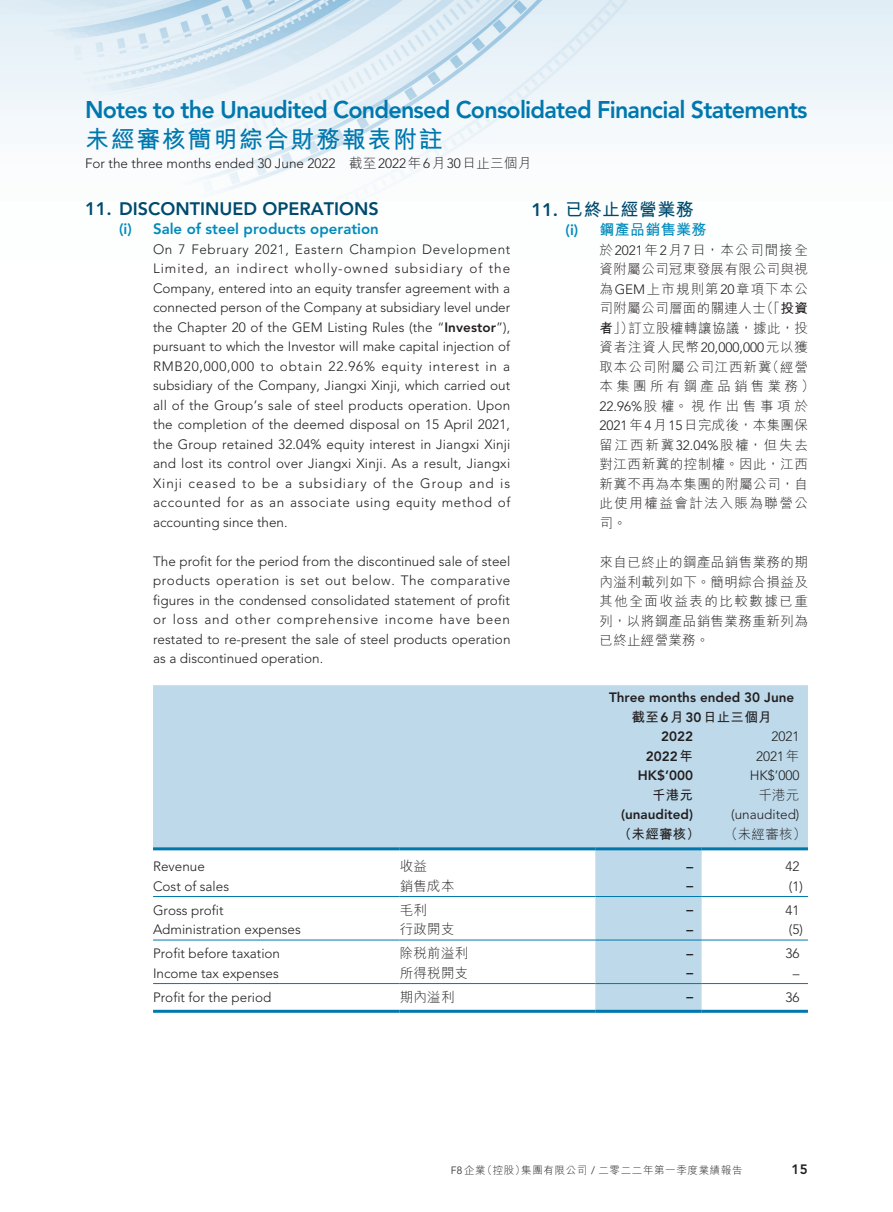
<style>
.page{position:relative;width:893px;height:1212px;background:#fff}
.page>*{position:absolute;margin:0;border:0;box-sizing:border-box;transform-origin:0 0}
.t1{font:800 24px "Avenir LT Std";letter-spacing:-.035em;color:#0078ae}
.t2{font:700 24px "M Hei HK";letter-spacing:.07em;color:#0078ae}
._01_H1_E{font:800 18px "Avenir LT Std";color:#004a6e}
._001_H1_C{font:700 18px "M Hei HK";letter-spacing:.02em;color:#004a6e}
._02_H2_E{font:800 15px "Avenir LT Std";color:#018abb}
._002_H2_C{font:700 15px "M Hei HK";letter-spacing:.02em;color:#018abb}
._00_txt_E{font:300 13.5px/19.5px "Avenir LT Std";color:#231f20;text-align:justify}
._000_txt_C{font:300 13.5px/19.5px "M Hei HK";letter-spacing:.065em;color:#231f20}
._50_Table_txt{font:300 13.5px "Avenir LT Std";color:#231f20}
._000_txt_C-2{font:300 13.5px/19.5px "M Hei HK";letter-spacing:.035em;color:#231f20;text-align:justify}
._50_Table_txt-2{font:800 13.5px "Avenir LT Std";color:#231f20}
._50_Table_txt-3{font:700 13.5px "M Hei HK";letter-spacing:.02em;color:#231f20}
._50_Table_txt-4{font:300 13.5px "M Hei HK";letter-spacing:.02em;color:#231f20}
.t3{font:300 10.5px "M Hei HK";letter-spacing:.06em;color:#231f20}
.s1{font-family:"M Hei HK"}
.s2{font-weight:800}
.s3{font-family:"Avenir LT Std";font-weight:800}
.s4{font-family:"Avenir LT Std"}
.s5{font-weight:700}
.s6{font-family:"M Hei HK";font-weight:700}
</style>
<div class="page">
<img style="left:0;top:0;width:893px;height:195px">
<svg style="left:153px;top:685px;width:655px;height:325px;fill:#bdd9ea"></svg>
<hr style="left:153px;top:847px;width:247px;height:3px;background:#0078ae">
<hr style="left:400px;top:847px;width:195px;height:3px;background:#0078ae">
<hr style="left:595px;top:847px;width:107px;height:3px;background:#0078ae">
<hr style="left:702px;top:847px;width:106px;height:3px;background:#0078ae">
<hr style="left:153px;top:896px;width:247px;height:1px;background:#0078ae">
<hr style="left:400px;top:896px;width:195px;height:1px;background:#0078ae">
<hr style="left:595px;top:896px;width:107px;height:1px;background:#0078ae">
<hr style="left:702px;top:896px;width:106px;height:1px;background:#0078ae">
<hr style="left:153px;top:939px;width:247px;height:1px;background:#0078ae">
<hr style="left:400px;top:939px;width:195px;height:1px;background:#0078ae">
<hr style="left:595px;top:939px;width:107px;height:1px;background:#0078ae">
<hr style="left:702px;top:939px;width:106px;height:1px;background:#0078ae">
<hr style="left:153px;top:983px;width:247px;height:1px;background:#0078ae">
<hr style="left:400px;top:983px;width:195px;height:1px;background:#0078ae">
<hr style="left:595px;top:983px;width:107px;height:1px;background:#0078ae">
<hr style="left:702px;top:983px;width:106px;height:1px;background:#0078ae">
<hr style="left:153px;top:1010px;width:247px;height:3px;background:#0078ae">
<hr style="left:400px;top:1010px;width:195px;height:3px;background:#0078ae">
<hr style="left:595px;top:1010px;width:107px;height:3px;background:#0078ae">
<hr style="left:702px;top:1010px;width:106px;height:3px;background:#0078ae">
<h1 class="t1" style="left:85px;top:95px;width:724px">Notes to the Unaudited Condensed Consolidated Financial Statements</h1>
<h1 class="t2" style="left:85px;top:121px;width:359px">未經審核簡明綜合財務報表附註</h1>
<p class="_00_txt_E" style="left:85px;top:154px;width:448px">For the three months ended 30 June 2022 <span class="s1">截至</span>2022<span class="s1">年</span>6<span class="s1">月</span>30<span class="s1">日止三個月</span></p>
<p class="_01_H1_E" style="left:85px;top:198px;width:295px">11. DISCONTINUED OPERATIONS</p>
<p class="_02_H2_E" style="left:119px;top:220px;width:261px">(i) Sale of steel products operation</p>
<p class="_00_txt_E" style="left:153px;top:239px;width:359px">On 7 February 2021, Eastern Champion Development Limited, an indirect wholly-owned subsidiary of the Company, entered into an equity transfer agreement with a connected person of the Company at subsidiary level under the Chapter 20 of the GEM Listing Rules (the “<span class="s2">Investor</span>”), pursuant to which the Investor will make capital injection of RMB20,000,000 to obtain 22.96% equity interest in a subsidiary of the Company, Jiangxi Xinji, which carried out all of the Group’s sale of steel products operation. Upon the completion of the deemed disposal on 15 April 2021, the Group retained 32.04% equity interest in Jiangxi Xinji and lost its control over Jiangxi Xinji. As a result, Jiangxi Xinji ceased to be a subsidiary of the Group and is accounted for as an associate using equity method of accounting since then.</p>
<p class="_00_txt_E" style="left:153px;top:551px;width:359px">The profit for the period from the discontinued sale of steel products operation is set out below. The comparative figures in the condensed consolidated statement of profit or loss and other comprehensive income have been restated to re-present the sale of steel products operation as a discontinued operation.</p>
<p class="_001_H1_C" style="left:531px;top:196px;width:164px"><span class="s3">11.</span> 已終止經營業務</p>
<p class="_002_H2_C" style="left:565px;top:219px;width:142px"><span class="s3">(i)</span> 鋼產品銷售業務</p>
<p class="_000_txt_C" style="left:600px;top:240px;width:217px">於<span class="s4">2021</span>年<span class="s4">2</span>月<span class="s4">7</span>日，本公司間接全資附屬公司冠東發展有限公司與視為<span class="s4">GEM</span>上市規則第<span class="s4">20</span>章項下本公司附屬公司層面的關連人士（「<span class="s5">投資者</span>」）訂立股權轉讓協議，據此，投資者注資人民幣<span class="s4">20,000,000</span>元以獲取本公司附屬公司江西新冀（經營本集團所有鋼產品銷售業務）<br><span class="s4">22.96%</span>股權。視作出售事項於<br><span class="s4">2021</span>年<span class="s4">4</span>月<span class="s4">15</span>日完成後，本集團保留江西新冀<span class="s4">32.04%</span>股權，但失去對江西新冀的控制權。因此，江西新冀不再為本集團的附屬公司，自此使用權益會計法入賬為聯營公司。</p>
<p class="_000_txt_C-2" style="left:600px;top:552px;width:210px">來自已終止的鋼產品銷售業務的期內溢利載列如下。簡明綜合損益及其他全面收益表的比較數據已重列，以將鋼產品銷售業務重新列為已終止經營業務。</p>
<p class="_50_Table_txt-2" style="left:609px;top:690px;width:187px">Three months ended 30 June</p>
<p class="_50_Table_txt-3" style="left:632px;top:708px;width:142px">截至<span class="s3">6</span>月<span class="s3">30</span>日止三個月</p>
<p class="_50_Table_txt-2" style="left:661px;top:729px;width:33px">2022</p>
<p class="_50_Table_txt" style="left:771px;top:729px;width:30px">2021</p>
<p class="_50_Table_txt-2" style="left:646px;top:749px;width:49px">2022<span class="s6">年</span></p>
<p class="_50_Table_txt" style="left:756px;top:749px;width:45px">2021<span class="s1">年</span></p>
<p class="_50_Table_txt-2" style="left:638px;top:768px;width:57px">HK$’000</p>
<p class="_50_Table_txt" style="left:750px;top:768px;width:51px">HK$’000</p>
<p class="_50_Table_txt-3" style="left:652px;top:786px;width:43px">千港元</p>
<p class="_50_Table_txt-4" style="left:758px;top:788px;width:43px">千港元</p>
<p class="_50_Table_txt-2" style="left:621px;top:807px;width:74px">(unaudited)</p>
<p class="_50_Table_txt" style="left:731px;top:807px;width:70px">(unaudited)</p>
<p class="_50_Table_txt-3" style="left:618px;top:825px;width:83px">（未經審核）</p>
<p class="_50_Table_txt-4" style="left:724px;top:827px;width:83px">（未經審核）</p>
<p class="_50_Table_txt" style="left:153px;top:858px;width:53px">Revenue</p>
<p class="_000_txt_C-2" style="left:400px;top:856px;width:29px">收益</p>
<p class="_50_Table_txt-2" style="left:686px;top:858px;width:8px">–</p>
<p class="_50_Table_txt" style="left:785px;top:858px;width:16px">42</p>
<p class="_50_Table_txt" style="left:153px;top:878px;width:78px">Cost of sales</p>
<p class="_000_txt_C-2" style="left:400px;top:876px;width:56px">銷售成本</p>
<p class="_50_Table_txt-2" style="left:686px;top:877px;width:8px">–</p>
<p class="_50_Table_txt" style="left:789px;top:878px;width:16px">(1)</p>
<p class="_50_Table_txt" style="left:153px;top:902px;width:72px">Gross profit</p>
<p class="_000_txt_C-2" style="left:400px;top:900px;width:29px">毛利</p>
<p class="_50_Table_txt-2" style="left:686px;top:901px;width:8px">–</p>
<p class="_50_Table_txt" style="left:785px;top:902px;width:16px">41</p>
<p class="_50_Table_txt" style="left:153px;top:921px;width:149px">Administration expenses</p>
<p class="_000_txt_C-2" style="left:400px;top:919px;width:56px">行政開支</p>
<p class="_50_Table_txt-2" style="left:686px;top:921px;width:8px">–</p>
<p class="_50_Table_txt" style="left:789px;top:921px;width:16px">(5)</p>
<p class="_50_Table_txt" style="left:153px;top:945px;width:129px">Profit before taxation</p>
<p class="_000_txt_C-2" style="left:400px;top:943px;width:70px">除稅前溢利</p>
<p class="_50_Table_txt-2" style="left:686px;top:945px;width:8px">–</p>
<p class="_50_Table_txt" style="left:785px;top:945px;width:16px">36</p>
<p class="_50_Table_txt" style="left:153px;top:965px;width:127px">Income tax expenses</p>
<p class="_000_txt_C-2" style="left:400px;top:963px;width:70px">所得稅開支</p>
<p class="_50_Table_txt-2" style="left:686px;top:964px;width:8px">–</p>
<p class="_50_Table_txt" style="left:793px;top:965px;width:8px">–</p>
<p class="_50_Table_txt" style="left:153px;top:989px;width:120px">Profit for the period</p>
<p class="_000_txt_C-2" style="left:400px;top:987px;width:56px">期內溢利</p>
<p class="_50_Table_txt-2" style="left:686px;top:988px;width:8px">–</p>
<p class="_50_Table_txt" style="left:785px;top:989px;width:16px">36</p>
<p class="t3" style="left:451px;top:1164px;width:293px"><span class="s4">F8</span>企業（控股）集團有限公司 <span class="s4">/</span> 二零二二年第一季度業績報告</p>
<p class="_50_Table_txt-2" style="left:791px;top:1161px;width:18px">15</p>
</div>
